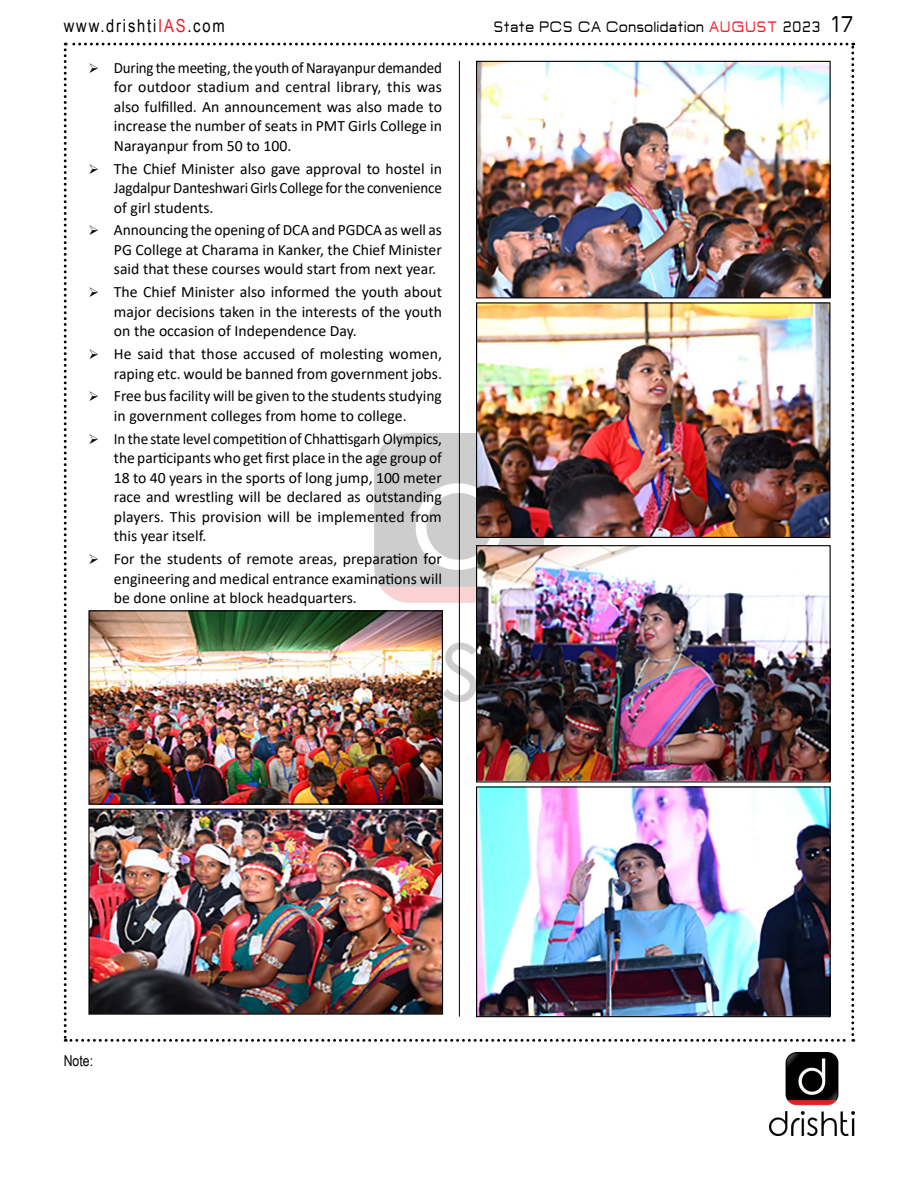
<style>
.page{position:relative;width:918px;height:1188px;background:#fff}
.page>*{position:absolute;margin:0;border:0;box-sizing:border-box;transform-origin:0 0}
.t1{font:18px "Arial Narrow";letter-spacing:.1em;color:#000}
.t2{font:16.5px "Jepanten";color:#000;scale:.91 1}
.t3{font:15.75px/19.5px "Calibri";color:#000;text-align:justify}
.t4{font:15.75px/19.5px "Calibri";color:#000;text-align:justify;scale:.96 1}
.t5{font:15.75px/19.5px "Calibri";color:#000;text-align:justify;scale:.95 1}
.t6{font:15px "Arial Narrow";color:#000}
.s1{color:#ed1d24}
.s2{font-size:24.75px}
</style>
<div class="page">
<img style="left:770px;top:1053px;width:84px;height:82px">
<img style="left:64px;top:43px;width:790px;height:999px">
<p class="t1" style="left:64px;top:13px;width:163px">www.drishti<span class="s1">IAS</span>.com</p>
<p class="t5" style="left:114px;top:57px;width:347px">During the meeting, the youth of Narayanpur demanded for outdoor stadium and central library, this was also fulfilled. An announcement was also made to increase the number of seats in PMT Girls College in Narayanpur from 50 to 100.</p>
<p class="t3" style="left:114px;top:158px;width:330px">The Chief Minister also gave approval to hostel in Jagdalpur Danteshwari Girls College for the convenience of girl students.</p>
<p class="t3" style="left:114px;top:220px;width:330px">Announcing the opening of DCA and PGDCA as well as PG College at Charama in Kanker, the Chief Minister said that these courses would start from next year.</p>
<p class="t3" style="left:114px;top:282px;width:330px">The Chief Minister also informed the youth about major decisions taken in the interests of the youth on the occasion of Independence Day.</p>
<p class="t3" style="left:114px;top:344px;width:330px">He said that those accused of molesting women, raping etc. would be banned from government jobs.</p>
<p class="t3" style="left:114px;top:386px;width:330px">Free bus facility will be given to the students studying in government colleges from home to college.</p>
<p class="t4" style="left:114px;top:428px;width:343px">In the state level competition of Chhattisgarh Olympics, the participants who get first place in the age group of 18 to 40 years in the sports of long jump, 100 meter race and wrestling will be declared as outstanding players. This provision will be implemented from this year itself.</p>
<p class="t3" style="left:114px;top:549px;width:330px">For the students of remote areas, preparation for engineering and medical entrance examinations will be done online at block headquarters.</p>
<p class="t2" style="left:493px;top:20px;width:398px">State PCS CA Consolidation <span class="s1">AUGUST</span> 2023 <span class="s2">17</span></p>
<p class="t6" style="left:64px;top:1050px;width:31px">Note:</p>
</div>
